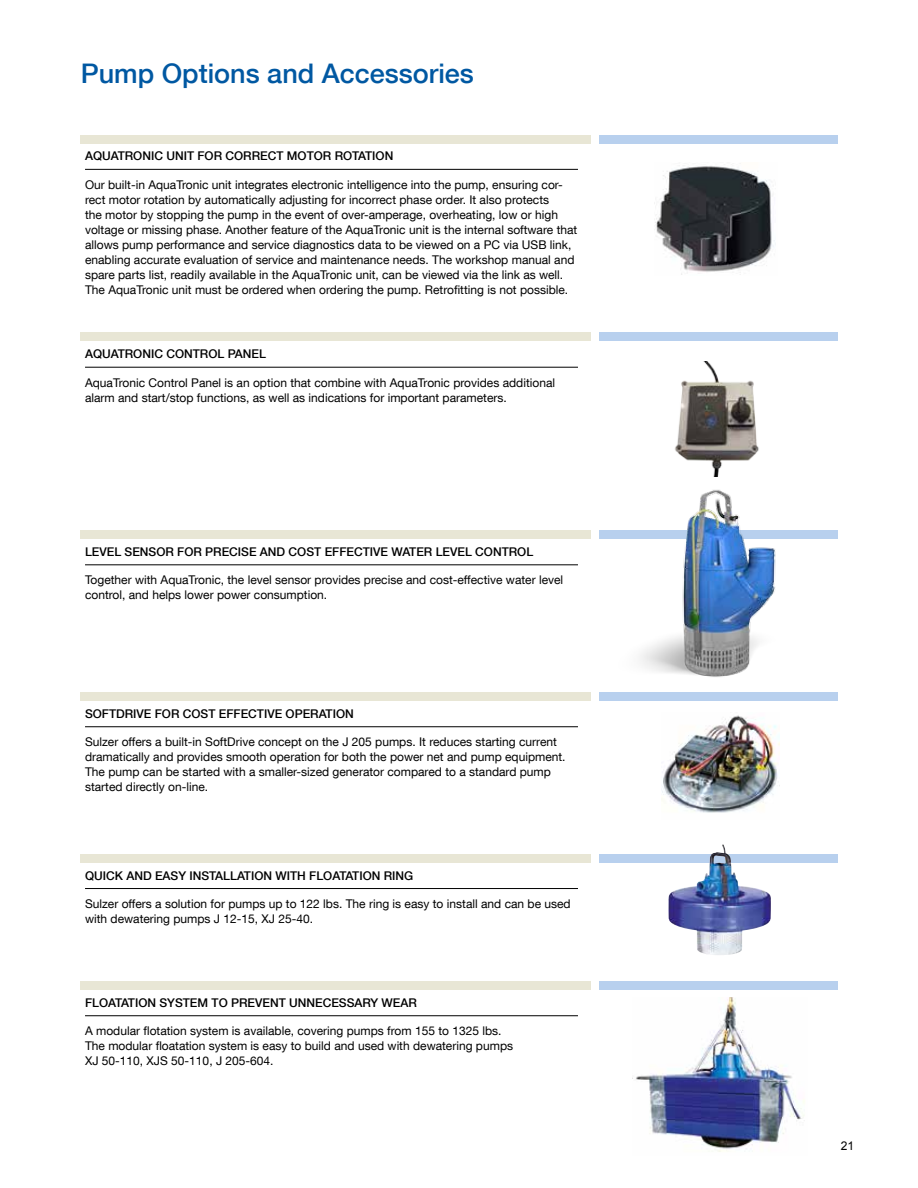
<style>
.page{position:relative;width:918px;height:1188px;background:#fff}
.page>*{position:absolute;margin:0;border:0;box-sizing:border-box;transform-origin:0 0}
.t1{font:500 27px "Helvetica Neue LT Com";color:#0058a2}
.t2{font:12px/15px "Helvetica Neue LT Com";color:#000}
.t3{font:500 12px "Helvetica Neue LT Com";color:#000}
.t4{font:12px "Arial";color:#000}
</style>
<div class="page">
<img style="left:661px;top:715px;width:118px;height:98px">
<div style="left:81px;top:135px;width:510px;height:8px;background:#e8e6d5"></div>
<div style="left:81px;top:530px;width:510px;height:9px;background:#e8e6d5"></div>
<div style="left:81px;top:692px;width:510px;height:9px;background:#e8e6d5"></div>
<div style="left:81px;top:854px;width:510px;height:8px;background:#e8e6d5"></div>
<div style="left:81px;top:981px;width:510px;height:9px;background:#e8e6d5"></div>
<div style="left:81px;top:333px;width:510px;height:8px;background:#e8e6d5"></div>
<div style="left:600px;top:135px;width:238px;height:8px;background:#b8d0ee"></div>
<div style="left:600px;top:530px;width:238px;height:9px;background:#b8d0ee"></div>
<div style="left:600px;top:692px;width:238px;height:9px;background:#b8d0ee"></div>
<div style="left:600px;top:854px;width:238px;height:8px;background:#b8d0ee"></div>
<div style="left:600px;top:981px;width:238px;height:9px;background:#b8d0ee"></div>
<div style="left:600px;top:333px;width:238px;height:8px;background:#b8d0ee"></div>
<img style="left:655px;top:163px;width:121px;height:112px">
<img style="left:640px;top:489px;width:136px;height:188px">
<img style="left:668px;top:844px;width:103px;height:111px">
<img style="left:636px;top:997px;width:169px;height:155px">
<hr style="left:85px;top:1015px;width:493px;height:1px;background:#000">
<hr style="left:85px;top:169px;width:493px;height:1px;background:#000">
<hr style="left:85px;top:564px;width:493px;height:1px;background:#000">
<hr style="left:85px;top:726px;width:493px;height:1px;background:#000">
<hr style="left:85px;top:888px;width:493px;height:1px;background:#000">
<hr style="left:85px;top:367px;width:493px;height:1px;background:#000">
<img style="left:675px;top:362px;width:84px;height:115px">
<h1 class="t1" style="left:81px;top:57px;width:395px">Pump Options and Accessories</h1>
<p class="t3" style="left:85px;top:149px;width:310px">AQUATRONIC UNIT FOR CORRECT MOTOR ROTATION</p>
<p class="t2" style="left:85px;top:177px;width:494px">Our built-in AquaTronic unit integrates electronic intelligence into the pump, ensuring cor&shy;rect motor rotation by automatically adjusting for incorrect phase order. It also protects<br>the motor by stopping the pump in the event of over-amperage, overheating, low or high voltage or missing phase. Another feature of the AquaTronic unit is the internal software that allows pump performance and service diagnostics data to be viewed on a PC via USB link, enabling accurate evaluation of service and maintenance needs. The workshop manual and spare parts list, readily available in the AquaTronic unit, can be viewed via the link as well.<br>The AquaTronic unit must be ordered when ordering the pump. Retrofitting is not possible.</p>
<p class="t3" style="left:85px;top:347px;width:182px">AQUATRONIC CONTROL PANEL</p>
<p class="t2" style="left:85px;top:375px;width:472px">AquaTronic Control Panel is an option that combine with AquaTronic provides additional alarm and start/stop functions, as well as indications for important parameters.</p>
<p class="t3" style="left:85px;top:544px;width:450px">LEVEL SENSOR FOR PRECISE AND COST EFFECTIVE WATER LEVEL CONTROL</p>
<p class="t2" style="left:85px;top:572px;width:480px">Together with AquaTronic, the level sensor provides precise and cost-effective water level control, and helps lower power consumption.</p>
<p class="t3" style="left:85px;top:706px;width:270px">SOFTDRIVE FOR COST EFFECTIVE OPERATION</p>
<p class="t2" style="left:85px;top:734px;width:482px">Sulzer offers a built-in SoftDrive concept on the J 205 pumps. It reduces starting current dramatically and provides smooth operation for both the power net and pump equipment.<br>The pump can be started with a smaller-sized generator compared to a standard pump started directly on-line.</p>
<p class="t3" style="left:85px;top:868px;width:330px">QUICK AND EASY INSTALLATION WITH FLOATATION RING</p>
<p class="t2" style="left:85px;top:896px;width:487px">Sulzer offers a solution for pumps up to 122 lbs. The ring is easy to install and can be used with dewatering pumps J 12-15, XJ 25-40.</p>
<p class="t3" style="left:85px;top:995px;width:333px">FLOATATION SYSTEM TO PREVENT UNNECESSARY WEAR</p>
<p class="t2" style="left:85px;top:1023px;width:430px">A modular flotation system is available, covering pumps from 155 to 1325 lbs.<br>The modular floatation system is easy to build and used with dewatering pumps<br>XJ 50-110, XJS 50-110, J 205-604.</p>
<p class="t4" style="left:841px;top:1138px;width:15px">21</p>
</div>
